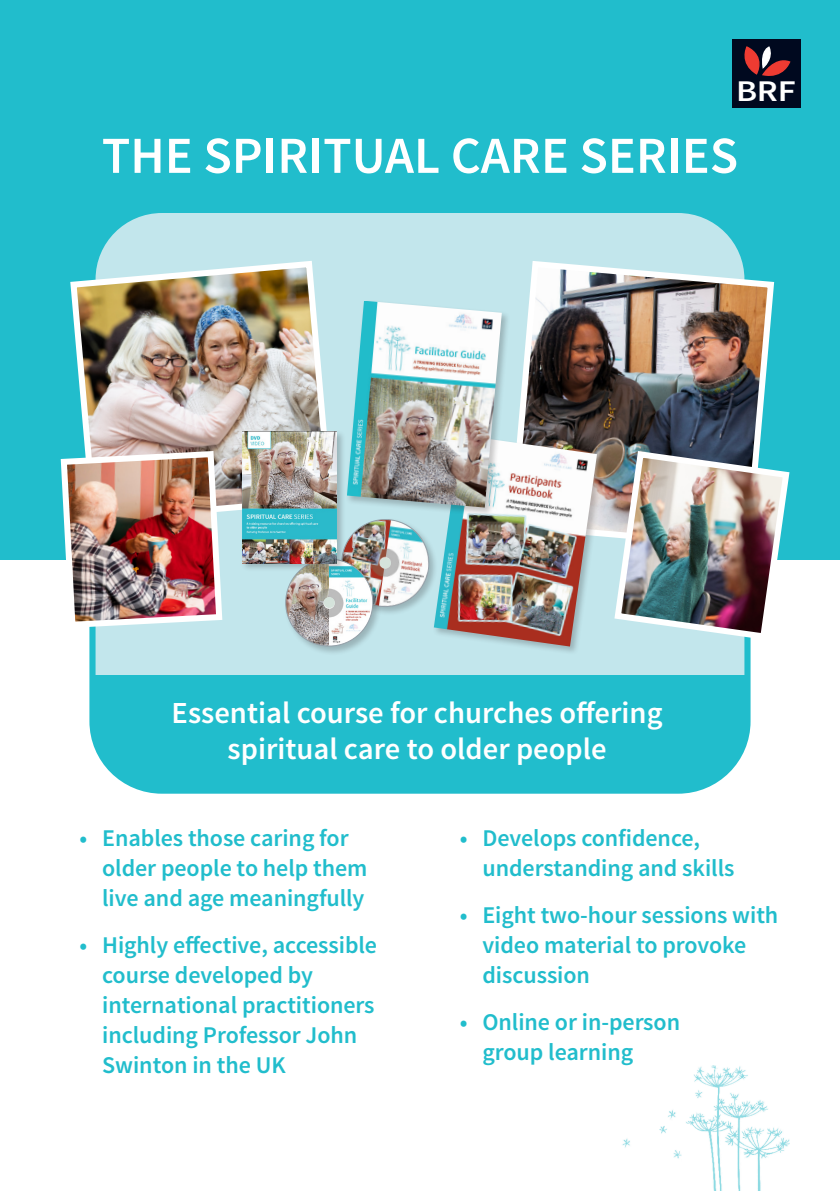
<style>
.page{position:relative;width:840px;height:1191px;background:#fff}
.page>*{position:absolute;margin:0;border:0;box-sizing:border-box;transform-origin:0 0}
.t1{font:600 52px "Source Sans Pro";color:#fff}
.subheading_white{font:600 30.6px/36.6px "Source Sans Pro";color:#fff;text-align:center}
.t2{font:600 30px "Source Sans Pro";color:#fff;scale:1.18 1}
.t3{font:600 24px/30px "Source Sans Pro";letter-spacing:-.005em;color:#21bdcc}
</style>
<div class="page">
<img style="left:622px;top:1065px;width:168px;height:126px">
<div style="left:0;top:0;width:839px;height:559px;background:#21bdcc"></div>
<div style="left:731px;top:40px;width:68px;height:68px;background:#00091f"></div>
<svg style="left:744px;top:46px;width:46px;height:30px"></svg>
<div style="left:92px;top:210px;width:655px;height:580px;background:#c2e6ec;border-radius:69px"></div>
<div style="left:92px;top:675px;width:655px;height:115px;background:#21bdcc"></div>
<div style="left:89px;top:207px;width:661px;height:586px;border:6px solid #21bdcc;border-radius:69px"></div>
<img style="left:70px;top:257px;width:257px;height:255px">
<img style="left:58px;top:448px;width:167px;height:183px">
<img style="left:517px;top:258px;width:258px;height:279px">
<div style="left:340px;top:518px;width:98px;height:98px;background:#231f20;opacity:.25"></div>
<img style="left:346px;top:518px;width:86px;height:91px">
<div style="left:379px;top:557px;width:12px;height:12px;background:#d5e3db;border-radius:50%"></div>
<div style="left:284px;top:557px;width:98px;height:99px;background:#231f20;opacity:.25"></div>
<img style="left:285px;top:559px;width:87px;height:87px;border-radius:43px">
<div style="left:323px;top:597px;width:11px;height:11px;background:#d5e3db;border-radius:50%"></div>
<div style="left:241px;top:430px;width:105px;height:142px;background:#231f20;opacity:.25"></div>
<img style="left:243px;top:431px;width:93px;height:132px">
<div style="left:432px;top:433px;width:174px;height:222px;background:#231f20;opacity:.25"></div>
<img style="left:433px;top:435px;width:163px;height:211px">
<div style="left:345px;top:299px;width:165px;height:217px;background:#231f20;opacity:.25"></div>
<img style="left:347px;top:301px;width:154px;height:206px">
<img style="left:610px;top:447px;width:182px;height:196px">
<p class="t2" style="left:735px;top:72px;width:52px">BRF</p>
<p class="t1" style="left:102px;top:123px;width:637px">THE SPIRITUAL CARE SERIES</p>
<p class="subheading_white" style="left:171px;top:695px;width:492px">Essential course for churches offering spiritual care to older people</p>
<p class="t3" style="left:102px;top:823px;width:267px;text-indent:-23px">• Enables those caring for older people to help them live and age meaningfully</p>
<p class="t3" style="left:102px;top:930px;width:276px;text-indent:-23px">• Highly effective, accessible course developed by international practitioners including Professor John<br>Swinton in the UK</p>
<p class="t3" style="left:482px;top:823px;width:253px;text-indent:-23px">• Develops confidence, understanding and skills</p>
<p class="t3" style="left:482px;top:900px;width:297px;text-indent:-23px">• Eight two-hour sessions with video material to provoke discussion</p>
<p class="t3" style="left:482px;top:1007px;width:199px;text-indent:-23px">• Online or in-person group learning</p>
</div>
